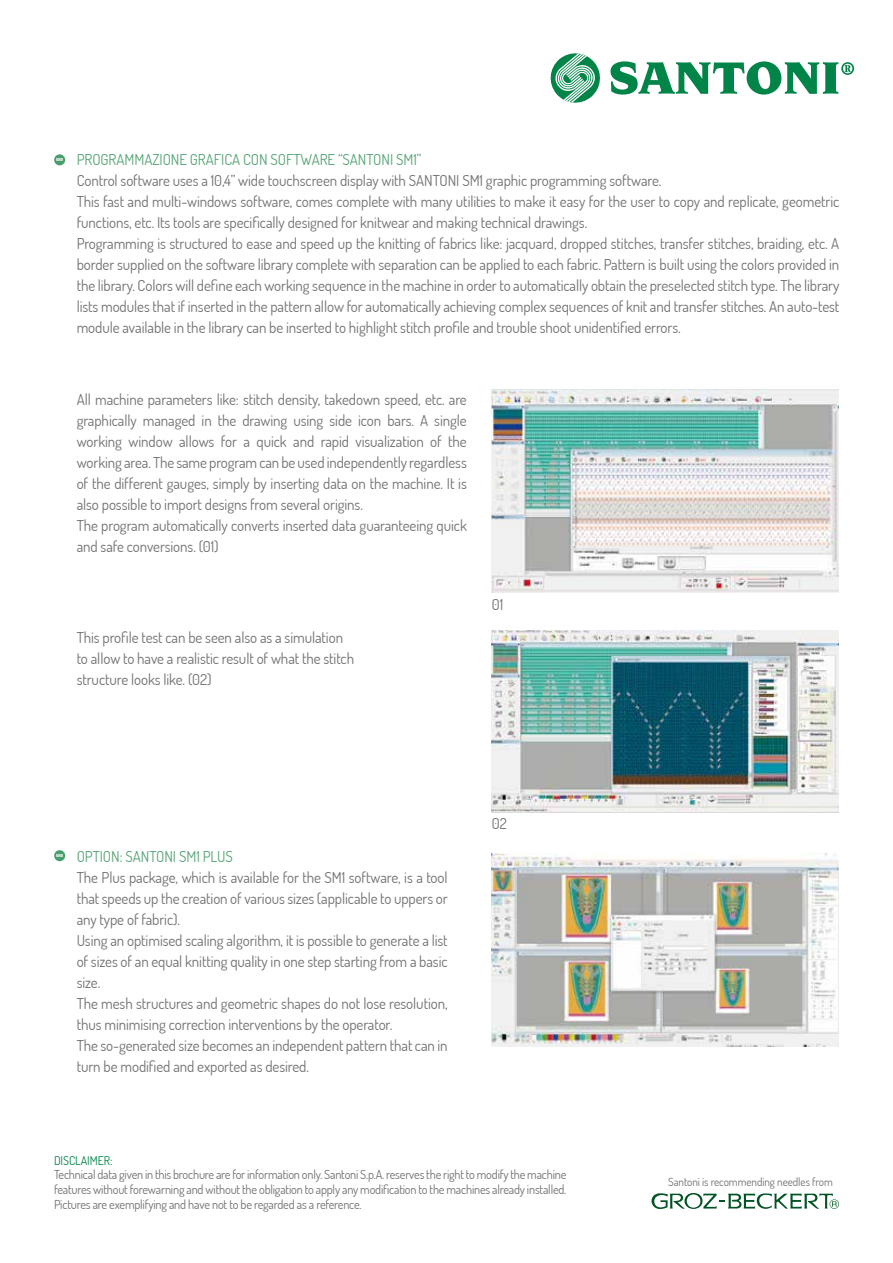
<style>
.page{position:relative;width:893px;height:1263px;background:#fff}
.page>*{position:absolute;margin:0;border:0;box-sizing:border-box;transform-origin:0 0}
.t1{font:200 15px/21px "Dosis";letter-spacing:-.005em;color:#707172}
.t2{font:200 15px "Dosis";letter-spacing:-.005em;color:#57a476}
.t3{font:200 12.3px/14.9px "Dosis";letter-spacing:-.015em;color:#707172;text-align:justify}
.t4{font:200 12px "Dosis";letter-spacing:-.005em;color:#008448}
.t5{font:200 11.25px "Dosis";letter-spacing:-.005em;color:#707172}
</style>
<div class="page">
<svg style="left:550px;top:53px;width:50px;height:50px"></svg>
<svg style="left:610px;top:61px;width:244px;height:34px"></svg>
<svg style="left:54px;top:154px;width:11px;height:11px"></svg>
<svg style="left:57px;top:159px;width:6px;height:2px"></svg>
<img style="left:492px;top:390px;width:347px;height:203px">
<img style="left:492px;top:630px;width:347px;height:182px">
<svg style="left:54px;top:850px;width:11px;height:11px"></svg>
<svg style="left:57px;top:855px;width:6px;height:2px"></svg>
<img style="left:492px;top:853px;width:347px;height:193px">
<svg style="left:651px;top:1193px;width:188px;height:16px"></svg>
<p class="t2" style="left:77px;top:150px;width:346px">PROGRAMMAZIONE GRAFICA CON SOFTWARE “SANTONI SM1”</p>
<p class="t1" style="left:77px;top:170px;width:764px">Control software uses a 10,4” wide touchscreen display with SANTONI SM1 graphic programming software.<br>This fast and multi-windows software, comes complete with many utilities to make it easy for the user to copy and replicate, geometric functions, etc. Its tools are specifically designed for knitwear and making technical drawings.<br>Programming is structured to ease and speed up the knitting of fabrics like: jacquard, dropped stitches, transfer stitches, braiding, etc. A border supplied on the software library complete with separation can be applied to each fabric. Pattern is built using the colors provided in the library. Colors will define each working sequence in the machine in order to automatically obtain the preselected stitch type. The library lists modules that if inserted in the pattern allow for automatically achieving complex sequences of knit and transfer stitches. An auto-test module available in the library can be inserted to highlight stitch profile and trouble shoot unidentified errors.</p>
<p class="t1" style="left:77px;top:388px;width:392px">All machine parameters like: stitch density, takedown speed, etc. are graphically managed in the drawing using side icon bars. A single working window allows for a quick and rapid visualization of the working area. The same program can be used independently regardless of the different gauges, simply by inserting data on the machine. It is also possible to import designs from several origins.<br>The program automatically converts inserted data guaranteeing quick and safe conversions. (01)</p>
<p class="t1" style="left:77px;top:627px;width:279px">This profile test can be seen also as a simulation to allow to have a realistic result of what the stitch structure looks like. (02)</p>
<p class="t1" style="left:492px;top:593px;width:13px">01</p>
<p class="t2" style="left:77px;top:846px;width:158px">OPTION: SANTONI SM1 PLUS</p>
<p class="t1" style="left:77px;top:867px;width:372px">The Plus package, which is available for the SM1 software, is a tool that speeds up the creation of various sizes (applicable to uppers or any type of fabric).<br>Using an optimised scaling algorithm, it is possible to generate a list of sizes of an equal knitting quality in one step starting from a basic size.<br>The mesh structures and geometric shapes do not lose resolution, thus minimising correction interventions by the operator.<br>The so-generated size becomes an independent pattern that can in turn be modified and exported as desired.</p>
<p class="t1" style="left:492px;top:812px;width:17px">02</p>
<p class="t4" style="left:54px;top:1152px;width:60px">DISCLAIMER:</p>
<p class="t3" style="left:54px;top:1167px;width:514px">Technical data given in this brochure are for information only. Santoni S.p.A. reserves the right to modify the machine features without forewarning and without the obligation to apply any modification to the machines already installed.<br>Pictures are exemplifying and have not to be regarded as a reference.</p>
<p class="t5" style="left:668px;top:1174px;width:166px">Santoni is recommending needles from</p>
</div>
